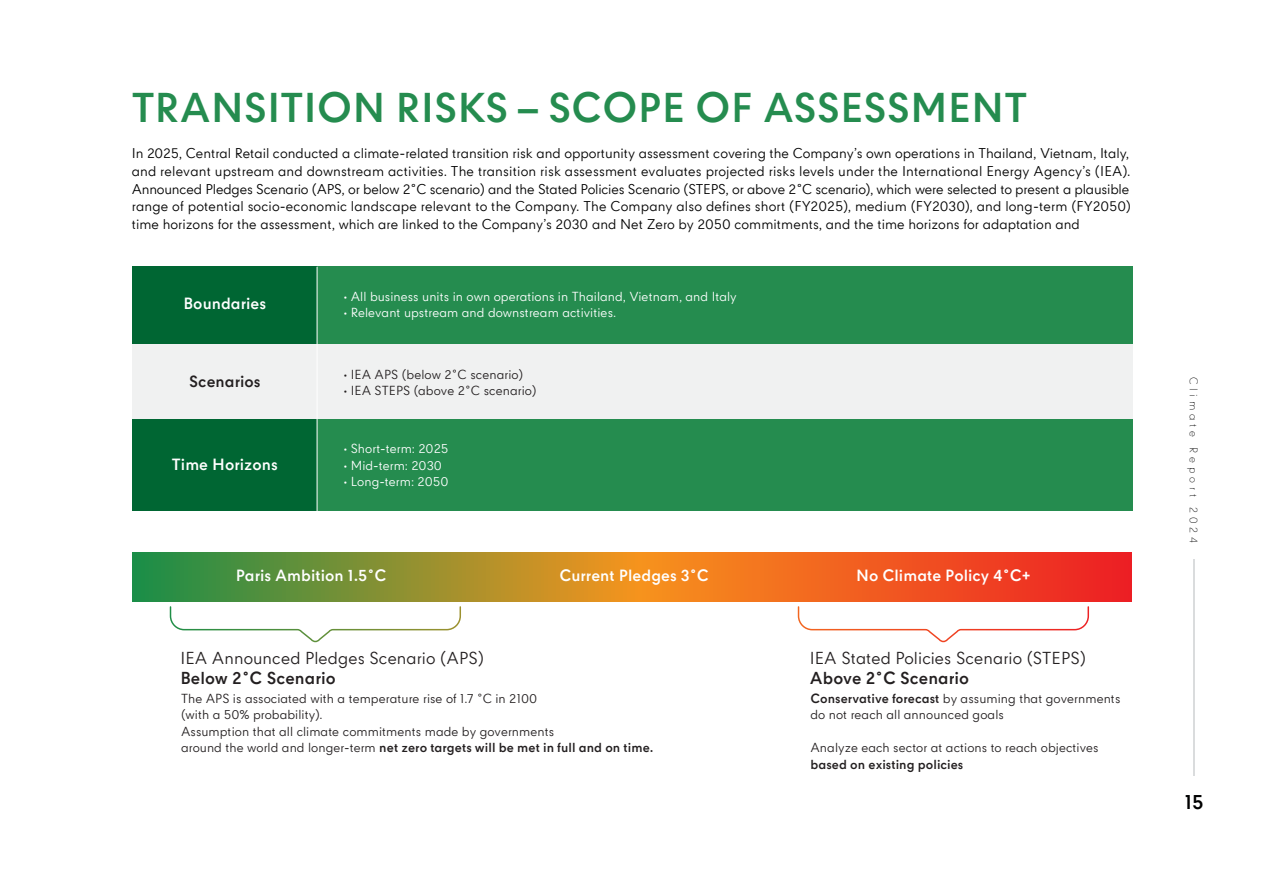
<style>
.page{position:relative;width:1263px;height:893px;background:#fff}
.page>*{position:absolute;margin:0;border:0;box-sizing:border-box;transform-origin:0 0}
.t1{font:700 39.75px "CPN";color:#258c4f}
.t2{font:700 19.5px "CPN";color:#000101}
.t3{font:16.5px "CPN";letter-spacing:.005em;color:#231f20}
.t4{font:700 16.5px "CPN";letter-spacing:.005em;color:#231f20}
.t5{font:700 15.45px "CPN";letter-spacing:.005em;color:#fff}
.t6{font:700 15.45px "CPN";letter-spacing:.005em;color:#231f20}
.t7{font:13.5px/17.7px "CPN";color:#000}
.t8{font:12.45px/16.5px "CPN";letter-spacing:.005em;color:#231f20}
.t9{font:12.45px "CPN";letter-spacing:.005em;color:#fff}
.t10{font:700 12.45px "CPN";letter-spacing:.005em;color:#231f20}
.t11{font:300 10.5px "CPN";letter-spacing:.36em;color:#000101}
.s1{font-weight:700}
</style>
<div class="page">
<div style="left:317px;top:267px;width:815px;height:77px;background:#258c4f"></div>
<div style="left:133px;top:267px;width:184px;height:77px;background:#063"></div>
<div style="left:317px;top:344px;width:815px;height:75px;background:#f0f1f1"></div>
<div style="left:133px;top:344px;width:184px;height:75px;background:#f0f1f1"></div>
<div style="left:317px;top:419px;width:815px;height:92px;background:#258c4f"></div>
<div style="left:133px;top:419px;width:184px;height:92px;background:#063"></div>
<svg style="left:133px;top:552px;width:998px;height:49px;background:#bb7429"></svg>
<svg style="left:170px;top:606px;width:291px;height:36px"></svg>
<svg style="left:798px;top:606px;width:291px;height:36px"></svg>
<hr style="left:317px;top:267px;width:1px;height:244px;background:#fff">
<hr style="left:1193px;top:560px;width:2px;height:216px;background:#dadcdd">
<h1 class="t1" style="left:132px;top:85px;width:897px">TRANSITION RISKS – SCOPE OF ASSESSMENT</h1>
<p class="t7" style="left:132px;top:146px;width:1001px">In 2025, Central Retail conducted a climate-related transition risk and opportunity assessment covering the Company’s own operations in Thailand, Vietnam, Italy, and relevant upstream and downstream activities. The transition risk assessment evaluates projected risks levels under the International Energy Agency’s (IEA).<br>Announced Pledges Scenario (APS, or below 2°C scenario) and the Stated Policies Scenario (STEPS, or above 2°C scenario), which were selected to present a plausible range of potential socio-economic landscape relevant to the Company. The Company also defines short (FY2025), medium (FY2030), and long-term (FY2050) time horizons for the assessment, which are linked to the Company’s 2030 and Net Zero by 2050 commitments, and the time horizons for adaptation and</p>
<p class="t5" style="left:183px;top:295px;width:84px">Boundaries</p>
<p class="t6" style="left:189px;top:373px;width:73px">Scenarios</p>
<p class="t5" style="left:172px;top:455px;width:107px">Time Horizons</p>
<p class="t9" style="left:344px;top:288px;width:394px">• All business units in own operations in Thailand, Vietnam, and Italy</p>
<p class="t9" style="left:344px;top:305px;width:274px">• Relevant upstream and downstream activities.</p>
<p class="t8" style="left:344px;top:367px;width:181px">• IEA APS (below 2°C scenario)</p>
<p class="t8" style="left:344px;top:384px;width:194px">• IEA STEPS (above 2°C scenario)</p>
<p class="t9" style="left:344px;top:441px;width:106px">• Short-term: 2025</p>
<p class="t9" style="left:344px;top:457px;width:99px">• Mid-term: 2030</p>
<p class="t9" style="left:344px;top:474px;width:106px">• Long-term: 2050</p>
<p class="t5" style="left:236px;top:567px;width:152px">Paris Ambition 1.5°C</p>
<p class="t5" style="left:559px;top:567px;width:151px">Current Pledges 3°C</p>
<p class="t5" style="left:856px;top:567px;width:176px">No Climate Policy 4°C+</p>
<p class="t3" style="left:180px;top:648px;width:305px">IEA Announced Pledges Scenario (APS)</p>
<p class="t4" style="left:180px;top:668px;width:157px">Below 2°C Scenario</p>
<p class="t8" style="left:181px;top:691px;width:474px">The APS is associated with a temperature rise of 1.7 °C in 2100<br>(with a 50% probability).<br>Assumption that all climate commitments made by governments<br>around the world and longer-term <span class="s1">net zero targets will be met in full and on time.</span></p>
<p class="t3" style="left:810px;top:648px;width:278px">IEA Stated Policies Scenario (STEPS)</p>
<p class="t4" style="left:810px;top:668px;width:161px">Above 2°C Scenario</p>
<p class="t8" style="left:810px;top:691px;width:311px"><span class="s1">Conservative forecast</span> by assuming that governments do not reach all announced goals</p>
<p class="t8" style="left:810px;top:741px;width:290px">Analyze each sector at actions to reach objectives</p>
<p class="t10" style="left:810px;top:757px;width:154px">based on existing policies</p>
<p class="t11" style="left:1201px;top:377px;width:167px;rotate:90deg">Climate Report 2024</p>
<h2 class="t2" style="left:1185px;top:791px;width:20px">15</h2>
</div>
